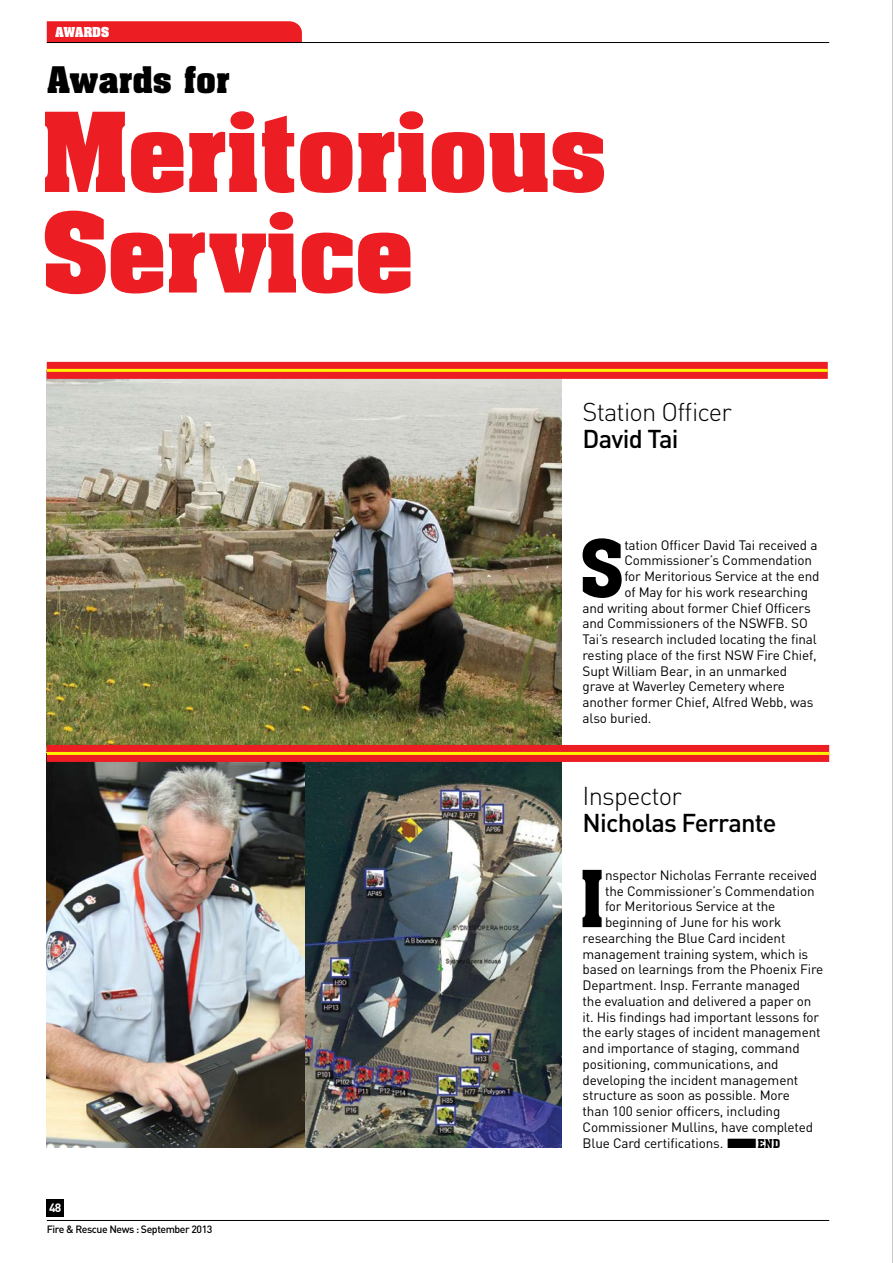
<style>
.page{position:relative;width:893px;height:1263px;background:#fff}
.page>*{position:absolute;margin:0;border:0;box-sizing:border-box;transform-origin:0 0}
.t1{font:700 108px/100.5px "Aachen BT";letter-spacing:-.03em;color:#ed1d24}
.t2{font:77.1px "Aachen BT";color:#000}
.t3{font:700 36px "Aachen BT";letter-spacing:-.02em;color:#000}
.t4{font:500 25.5px "DIN";letter-spacing:-.03em;color:#000}
.t5{font:300 25.5px "DIN";letter-spacing:-.03em;color:#000}
.t6{font:13.5px "DIN";letter-spacing:-.01em;color:#000}
.t7{font:700 13.5px "Aachen BT";color:#fff}
.t8{font:700 12px "DIN";color:#fff}
.t9{font:500 10.5px "DIN";letter-spacing:-.04em;color:#000}
.s1{font-family:"Aachen BT";font-size:12px}
</style>
<div class="page">
<hr style="left:47px;top:1220px;width:782px;height:1px;background:#000">
<div style="left:47px;top:1199px;width:17px;height:17px;background:#000"></div>
<hr style="left:892px;top:0;width:1px;height:1263px;background:#939598">
<img style="left:304px;top:762px;width:257px;height:385px">
<img style="left:47px;top:762px;width:257px;height:386px">
<div style="left:47px;top:21px;width:255px;height:21px;background:#ed1d24"></div>
<hr style="left:47px;top:42px;width:782px;height:1px;background:#000">
<img style="left:47px;top:379px;width:514px;height:366px">
<div style="left:47px;top:745px;width:782px;height:17px;background:#ed1d24"></div>
<hr style="left:47px;top:752px;width:782px;height:3px;background:#fff200">
<div style="left:47px;top:362px;width:781px;height:17px;background:#ed1d24"></div>
<hr style="left:47px;top:369px;width:781px;height:3px;background:#fff200">
<p class="t7" style="left:55px;top:24px;width:56px">AWARDS</p>
<h3 class="t3" style="left:47px;top:57px;width:185px">Awards for</h3>
<h1 class="t1" style="left:40px;top:101px;width:569px">Meritorious<br>Service</h1>
<h3 class="t5" style="left:583px;top:396px;width:151px">Station Officer</h3>
<h3 class="t4" style="left:583px;top:422px;width:98px">David Tai</h3>
<h2 class="t2" style="left:579px;top:520px;width:41px">S</h2>
<p class="t6" style="left:624px;top:536px;width:195px">tation Officer David Tai received a</p>
<p class="t6" style="left:624px;top:552px;width:189px">Commissioner’s Commendation</p>
<p class="t6" style="left:624px;top:568px;width:197px">for Meritorious Service at the end</p>
<p class="t6" style="left:624px;top:583px;width:185px">of May for his work researching</p>
<p class="t6" style="left:583px;top:599px;width:230px">and writing about former Chief Officers</p>
<p class="t6" style="left:583px;top:615px;width:227px">and Commissioners of the NSWFB. SO</p>
<p class="t6" style="left:583px;top:631px;width:236px">Tai’s research included locating the final</p>
<p class="t6" style="left:583px;top:646px;width:236px">resting place of the first NSW Fire Chief,</p>
<p class="t6" style="left:583px;top:662px;width:206px">Supt William Bear, in an unmarked</p>
<p class="t6" style="left:583px;top:678px;width:204px">grave at Waverley Cemetery where</p>
<p class="t6" style="left:583px;top:694px;width:232px">another former Chief, Alfred Webb, was</p>
<p class="t6" style="left:583px;top:709px;width:71px">also buried.</p>
<h3 class="t5" style="left:583px;top:780px;width:101px">Inspector</h3>
<h3 class="t4" style="left:583px;top:806px;width:195px">Nicholas Ferrante</h3>
<p class="t8" style="left:49px;top:1200px;width:14px">48</p>
<p class="t9" style="left:47px;top:1223px;width:167px">Fire &amp; Rescue News : September 2013</p>
<h2 class="t2" style="left:578px;top:850px;width:29px">I</h2>
<p class="t6" style="left:605px;top:866px;width:214px">nspector Nicholas Ferrante received</p>
<p class="t6" style="left:605px;top:882px;width:211px">the Commissioner’s Commendation</p>
<p class="t6" style="left:605px;top:898px;width:172px">for Meritorious Service at the</p>
<p class="t6" style="left:605px;top:914px;width:178px">beginning of June for his work</p>
<p class="t6" style="left:583px;top:929px;width:204px">researching the Blue Card incident</p>
<p class="t6" style="left:583px;top:945px;width:227px">management training system, which is</p>
<p class="t6" style="left:583px;top:961px;width:242px">based on learnings from the Phoenix Fire</p>
<p class="t6" style="left:583px;top:977px;width:219px">Department. Insp. Ferrante managed</p>
<p class="t6" style="left:583px;top:993px;width:230px">the evaluation and delivered a paper on</p>
<p class="t6" style="left:583px;top:1008px;width:238px">it. His findings had important lessons for</p>
<p class="t6" style="left:583px;top:1024px;width:240px">the early stages of incident management</p>
<p class="t6" style="left:583px;top:1040px;width:219px">and importance of staging, command</p>
<p class="t6" style="left:583px;top:1056px;width:198px">positioning, communications, and</p>
<p class="t6" style="left:583px;top:1071px;width:217px">developing the incident management</p>
<p class="t6" style="left:583px;top:1087px;width:209px">structure as soon as possible. More</p>
<p class="t6" style="left:583px;top:1103px;width:199px">than 100 senior officers, including</p>
<p class="t6" style="left:583px;top:1119px;width:232px">Commissioner Mullins, have completed</p>
<p class="t6" style="left:583px;top:1134px;width:199px">Blue Card certifications. ■<span class="s1">END</span></p>
</div>
